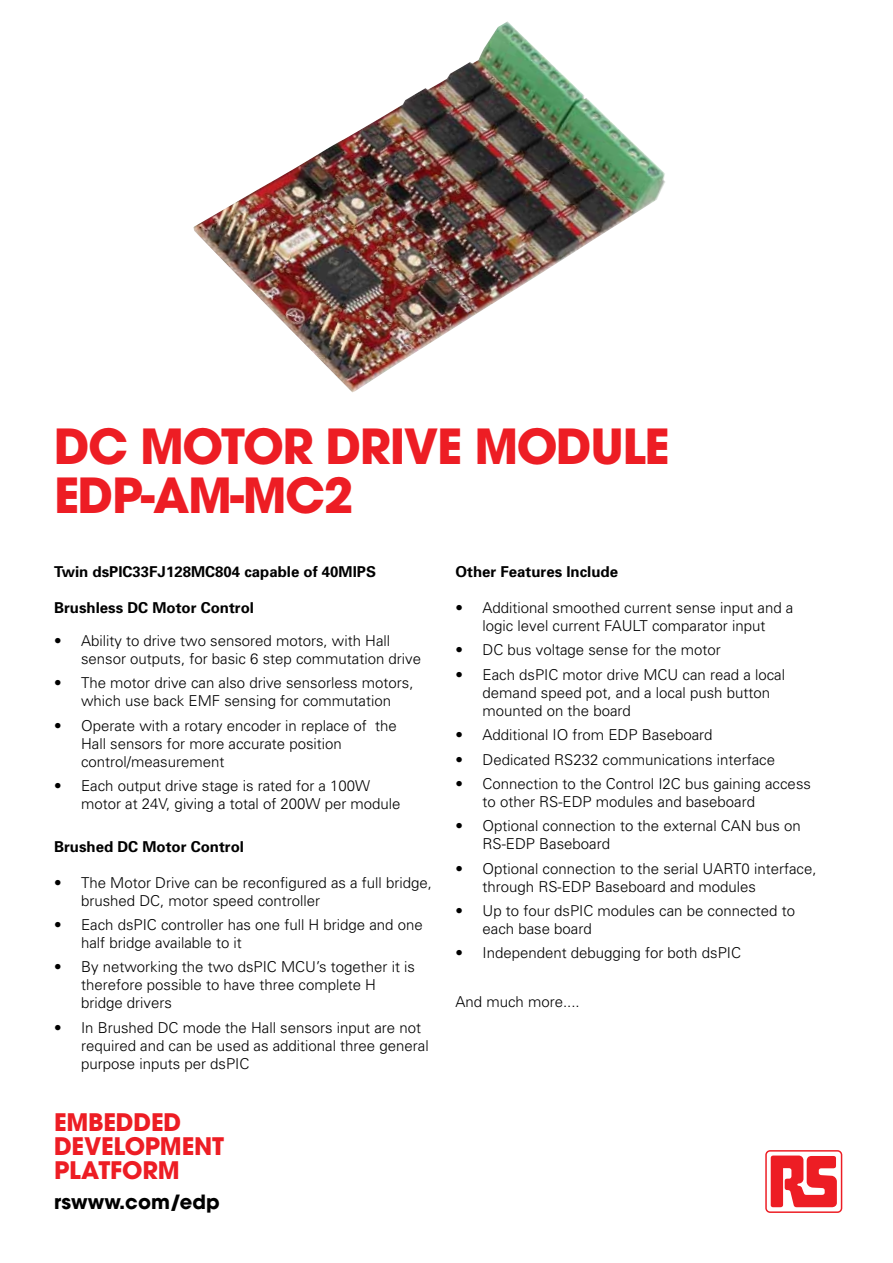
<style>
.page{position:relative;width:893px;height:1263px;background:#fff}
.page>*{position:absolute;margin:0;border:0;box-sizing:border-box;transform-origin:0 0}
.t1{font:700 48px/49.5px "ITC Avant Garde Pro";letter-spacing:-.03em;color:#ed1d24}
.t2{font:700 24px/24px "ITC Avant Garde Pro";letter-spacing:-.01em;color:#ed1d24}
.t3{font:700 19.5px "ITC Avant Garde Pro";color:#000}
.t4{font:300 15px/18px "Univers";color:#000}
.t5{font:700 15px "Univers";color:#000}
</style>
<div class="page">
<svg style="left:765px;top:1150px;width:77px;height:63px"></svg>
<div style="left:767px;top:1151px;width:74px;height:60px;background:#fff;border-radius:3px"></div>
<svg style="left:771px;top:1155px;width:66px;height:52px"></svg>
<img style="left:193px;top:21px;width:472px;height:371px">
<h1 class="t1" style="left:54px;top:421px;width:617px">DC MOTOR DRIVE MODULE<br>EDP-AM-MC2</h1>
<p class="t5" style="left:54px;top:563px;width:324px">Twin dsPIC33FJ128MC804 capable of 40MIPS</p>
<p class="t5" style="left:54px;top:599px;width:202px">Brushless DC Motor Control</p>
<p class="t4" style="left:81px;top:632px;width:342px;text-indent:-27px">• Ability to drive two sensored motors, with Hall sensor outputs, for basic 6 step commutation drive</p>
<p class="t4" style="left:54px;top:674px;width:361px;text-align:center">• The motor drive can also drive sensorless motors, which use back EMF sensing for commutation</p>
<p class="t4" style="left:81px;top:716px;width:317px;text-indent:-27px">• Operate with a rotary encoder in replace of the<br>Hall sensors for more accurate position control/measurement</p>
<p class="t4" style="left:81px;top:777px;width:321px;text-indent:-27px">• Each output drive stage is rated for a 100W motor at 24V, giving a total of 200W per module</p>
<p class="t5" style="left:54px;top:837px;width:192px">Brushed DC Motor Control</p>
<p class="t4" style="left:81px;top:873px;width:352px;text-indent:-27px">• The Motor Drive can be reconfigured as a full bridge, brushed DC, motor speed controller</p>
<p class="t4" style="left:81px;top:916px;width:343px;text-indent:-27px">• Each dsPIC controller has one full H bridge and one half bridge available to it</p>
<p class="t4" style="left:81px;top:958px;width:335px;text-indent:-27px">• By networking the two dsPIC MCU’s together it is therefore possible to have three complete H bridge drivers</p>
<p class="t4" style="left:81px;top:1018px;width:349px;text-indent:-27px">• In Brushed DC mode the Hall sensors input are not required and can be used as additional three general purpose inputs per dsPIC</p>
<h2 class="t2" style="left:54px;top:1110px;width:172px">EMBEDDED<br>DEVELOPMENT<br>PLATFORM</h2>
<h3 class="t3" style="left:54px;top:1189px;width:167px">rswww.com/edp</h3>
<p class="t5" style="left:455px;top:563px;width:164px">Other Features Include</p>
<p class="t4" style="left:455px;top:599px;width:339px;text-align:center">• Additional smoothed current sense input and a logic level current FAULT comparator input</p>
<p class="t4" style="left:455px;top:641px;width:267px">• DC bus voltage sense for the motor</p>
<p class="t4" style="left:482px;top:665px;width:304px;text-indent:-27px">• Each dsPIC motor drive MCU can read a local demand speed pot, and a local push button mounted on the board</p>
<p class="t4" style="left:455px;top:726px;width:259px">• Additional IO from EDP Baseboard</p>
<p class="t4" style="left:455px;top:750px;width:321px">• Dedicated RS232 communications interface</p>
<p class="t4" style="left:482px;top:775px;width:330px;text-indent:-27px">• Connection to the Control I2C bus gaining access to other RS-EDP modules and baseboard</p>
<p class="t4" style="left:482px;top:817px;width:320px;text-indent:-27px">• Optional connection to the external CAN bus on<br>RS-EDP Baseboard</p>
<p class="t4" style="left:482px;top:859px;width:335px;text-indent:-27px">• Optional connection to the serial UART0 interface, through RS-EDP Baseboard and modules</p>
<p class="t4" style="left:482px;top:902px;width:314px;text-indent:-27px">• Up to four dsPIC modules can be connected to each base board</p>
<p class="t4" style="left:455px;top:944px;width:287px">• Independent debugging for both dsPIC</p>
<p class="t4" style="left:455px;top:993px;width:126px">And much more....</p>
</div>
